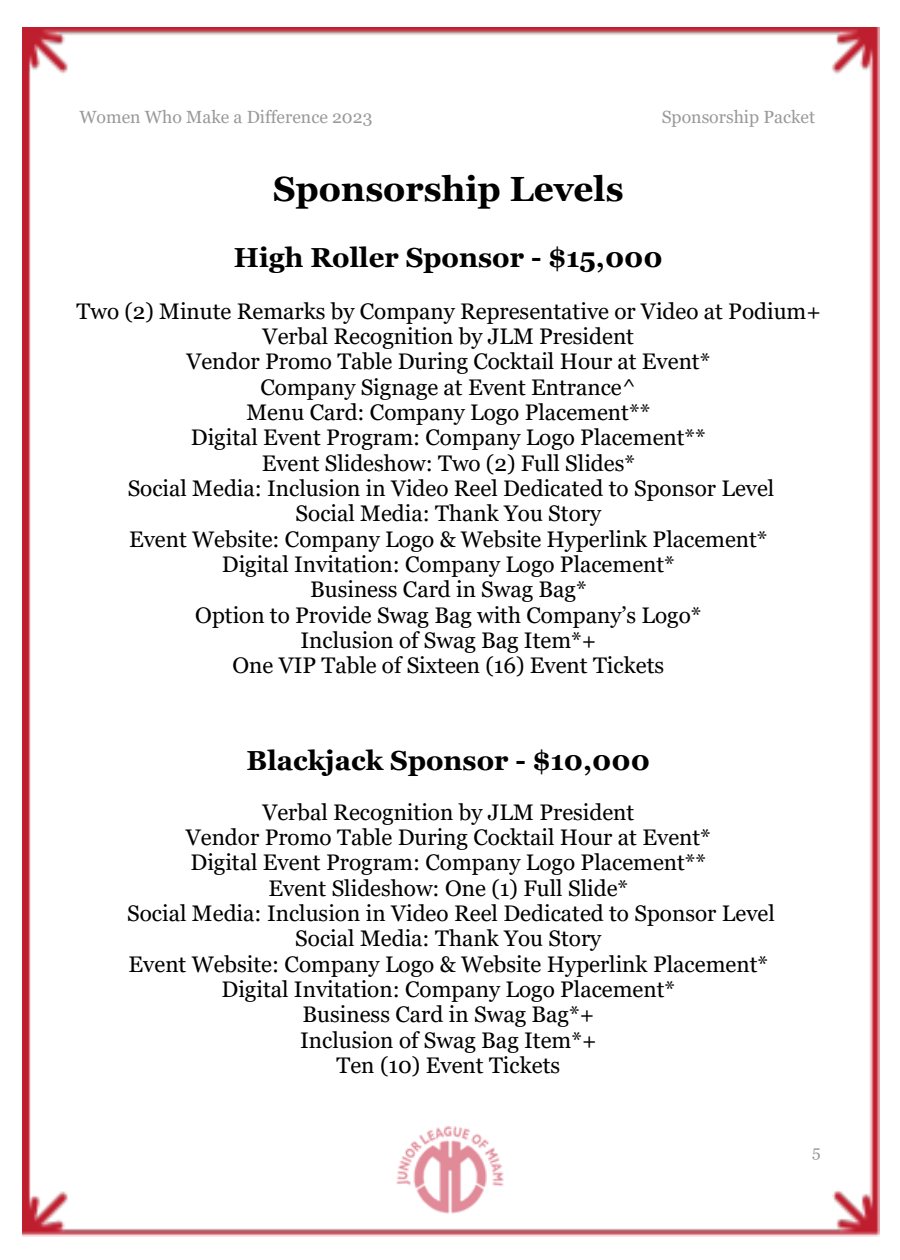
<style>
.page{position:relative;width:900px;height:1260px;background:#fff}
.page>*{position:absolute;margin:0;border:0;box-sizing:border-box;transform-origin:0 0}
.t1{font:700 35px "Georgia";color:#000}
.t2{font:700 27.5px "Georgia";color:#000}
.t3{font:22.5px/25.2px "Georgia";color:#000;text-align:center}
.t4{font:17.75px "Georgia";color:#999}
.t5{font:16.25px "Georgia";color:#999}
</style>
<div class="page">
<img style="left:23px;top:28px;width:856px;height:1209px">
<img style="left:396px;top:1127px;width:108px;height:86px">
<p class="t4" style="left:79px;top:106px;width:295px">Women Who Make a Difference 2023</p>
<p class="t4" style="left:662px;top:106px;width:155px">Sponsorship Packet</p>
<h1 class="t1" style="left:273px;top:166px;width:352px">Sponsorship Levels</h1>
<p class="t2" style="left:234px;top:240px;width:430px">High Roller Sponsor - $15,000</p>
<p class="t3" style="left:77px;top:299px;width:746px">Two (2) Minute Remarks by Company Representative or Video at Podium+ Verbal Recognition by JLM President<br>Vendor Promo Table During Cocktail Hour at Event*<br>Company Signage at Event Entrance^<br>Menu Card: Company Logo Placement**<br>Digital Event Program: Company Logo Placement**<br>Event Slideshow: Two (2) Full Slides*<br>Social Media: Inclusion in Video Reel Dedicated to Sponsor Level<br>Social Media: Thank You Story<br>Event Website: Company Logo &amp; Website Hyperlink Placement*<br>Digital Invitation: Company Logo Placement*<br>Business Card in Swag Bag*<br>Option to Provide Swag Bag with Company’s Logo*<br>Inclusion of Swag Bag Item*+<br>One VIP Table of Sixteen (16) Event Tickets</p>
<p class="t2" style="left:247px;top:743px;width:405px">Blackjack Sponsor - $10,000</p>
<p class="t3" style="left:127px;top:800px;width:649px">Verbal Recognition by JLM President<br>Vendor Promo Table During Cocktail Hour at Event*<br>Digital Event Program: Company Logo Placement**<br>Event Slideshow: One (1) Full Slide*<br>Social Media: Inclusion in Video Reel Dedicated to Sponsor Level Social Media: Thank You Story<br>Event Website: Company Logo &amp; Website Hyperlink Placement* Digital Invitation: Company Logo Placement*<br>Business Card in Swag Bag*+<br>Inclusion of Swag Bag Item*+<br>Ten (10) Event Tickets</p>
<p class="t5" style="left:812px;top:1142px;width:10px">5</p>
</div>
